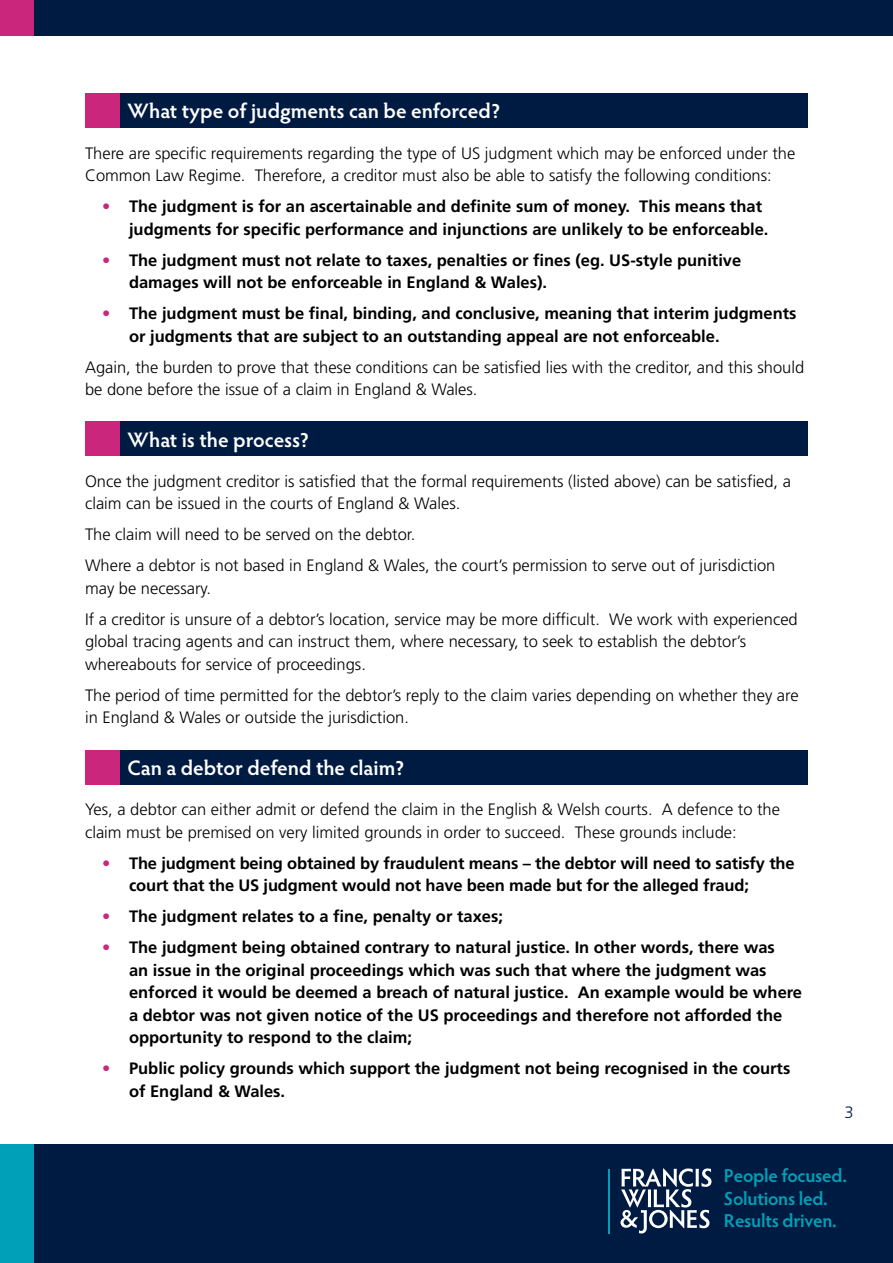
<style>
.page{position:relative;width:893px;height:1263px;background:#fff}
.page>*{position:absolute;margin:0;border:0;box-sizing:border-box;transform-origin:0 0}
.t1{font:600 21px "Hypatia Sans Pro";letter-spacing:-.005em;color:#fff}
.t2{font:600 18.75px/22.6px "Hypatia Sans Pro";letter-spacing:-.015em;color:#00a1b8}
.t3{font:300 16.5px/22.5px "Frutiger LT Std";color:#000}
.t4{font:700 16.5px/22.5px "Frutiger LT Std";color:#000}
.t5{font:300 16.5px "Frutiger LT Std";color:#001b41}
.s1{color:#ca267b}
</style>
<div class="page">
<div style="left:0;top:0;width:893px;height:36px;background:#001b41"></div>
<div style="left:0;top:0;width:34px;height:36px;background:#ca267b"></div>
<div style="left:0;top:1144px;width:893px;height:119px;background:#001b41"></div>
<div style="left:0;top:1144px;width:34px;height:119px;background:#00a1b8"></div>
<svg style="left:620px;top:1168px;width:91px;height:65px"></svg>
<hr style="left:608px;top:1169px;width:2px;height:65px;background:#00a1b8">
<div style="left:119px;top:94px;width:689px;height:34px;background:#001b41"></div>
<div style="left:85px;top:94px;width:34px;height:34px;background:#ca267b"></div>
<div style="left:119px;top:422px;width:689px;height:34px;background:#001b41"></div>
<div style="left:85px;top:422px;width:34px;height:34px;background:#ca267b"></div>
<div style="left:119px;top:750px;width:689px;height:34px;background:#001b41"></div>
<div style="left:85px;top:750px;width:34px;height:34px;background:#ca267b"></div>
<p class="t1" style="left:128px;top:97px;width:374px">What type of judgments can be enforced?</p>
<p class="t3" style="left:85px;top:142px;width:712px">There are specific requirements regarding the type of US judgment which may be enforced under the<br>Common Law Regime. Therefore, a creditor must also be able to satisfy the following conditions:</p>
<p class="t4" style="left:129px;top:195px;width:641px;text-indent:-27px"><span class="s1">•</span> The judgment is for an ascertainable and definite sum of money. This means that judgments for specific performance and injunctions are unlikely to be enforceable.</p>
<p class="t4" style="left:129px;top:249px;width:614px;text-indent:-27px"><span class="s1">•</span> The judgment must not relate to taxes, penalties or fines (eg. US-style punitive damages will not be enforceable in England &amp; Wales).</p>
<p class="t4" style="left:129px;top:302px;width:669px;text-indent:-27px"><span class="s1">•</span> The judgment must be final, binding, and conclusive, meaning that interim judgments or judgments that are subject to an outstanding appeal are not enforceable.</p>
<p class="t3" style="left:85px;top:356px;width:721px">Again, the burden to prove that these conditions can be satisfied lies with the creditor, and this should be done before the issue of a claim in England &amp; Wales.</p>
<p class="t1" style="left:128px;top:425px;width:183px">What is the process?</p>
<p class="t3" style="left:85px;top:470px;width:707px">Once the judgment creditor is satisfied that the formal requirements (listed above) can be satisfied, a claim can be issued in the courts of England &amp; Wales.</p>
<p class="t3" style="left:85px;top:519px;width:692px;line-height:31px">The claim will need to be served on the debtor.<br>Where a debtor is not based in England &amp; Wales, the court’s permission to serve out of jurisdiction</p>
<p class="t3" style="left:85px;top:573px;width:714px;line-height:31px">may be necessary.<br>If a creditor is unsure of a debtor’s location, service may be more difficult. We work with experienced</p>
<p class="t3" style="left:85px;top:631px;width:663px">global tracing agents and can instruct them, where necessary, to seek to establish the debtor’s whereabouts for service of proceedings.</p>
<p class="t3" style="left:85px;top:684px;width:715px">The period of time permitted for the debtor’s reply to the claim varies depending on whether they are in England &amp; Wales or outside the jurisdiction.</p>
<p class="t1" style="left:128px;top:753px;width:279px">Can a debtor defend the claim?</p>
<p class="t3" style="left:85px;top:798px;width:696px">Yes, a debtor can either admit or defend the claim in the English &amp; Welsh courts. A defence to the claim must be premised on very limited grounds in order to succeed. These grounds include:</p>
<p class="t4" style="left:129px;top:852px;width:667px;text-indent:-27px"><span class="s1">•</span> The judgment being obtained by fraudulent means – the debtor will need to satisfy the court that the US judgment would not have been made but for the alleged fraud;</p>
<p class="t4" style="left:102px;top:905px;width:402px"><span class="s1">•</span> The judgment relates to a fine, penalty or taxes;</p>
<p class="t4" style="left:129px;top:936px;width:675px;text-indent:-27px"><span class="s1">•</span> The judgment being obtained contrary to natural justice. In other words, there was<br>an issue in the original proceedings which was such that where the judgment was enforced it would be deemed a breach of natural justice. An example would be where a debtor was not given notice of the US proceedings and therefore not afforded the opportunity to respond to the claim;</p>
<p class="t4" style="left:129px;top:1057px;width:663px;text-indent:-27px"><span class="s1">•</span> Public policy grounds which support the judgment not being recognised in the courts of England &amp; Wales.</p>
<p class="t5" style="left:844px;top:1103px;width:11px">3</p>
<p class="t2" style="left:724px;top:1164px;width:124px">People focused.<br>Solutions led.<br>Results driven.</p>
</div>
